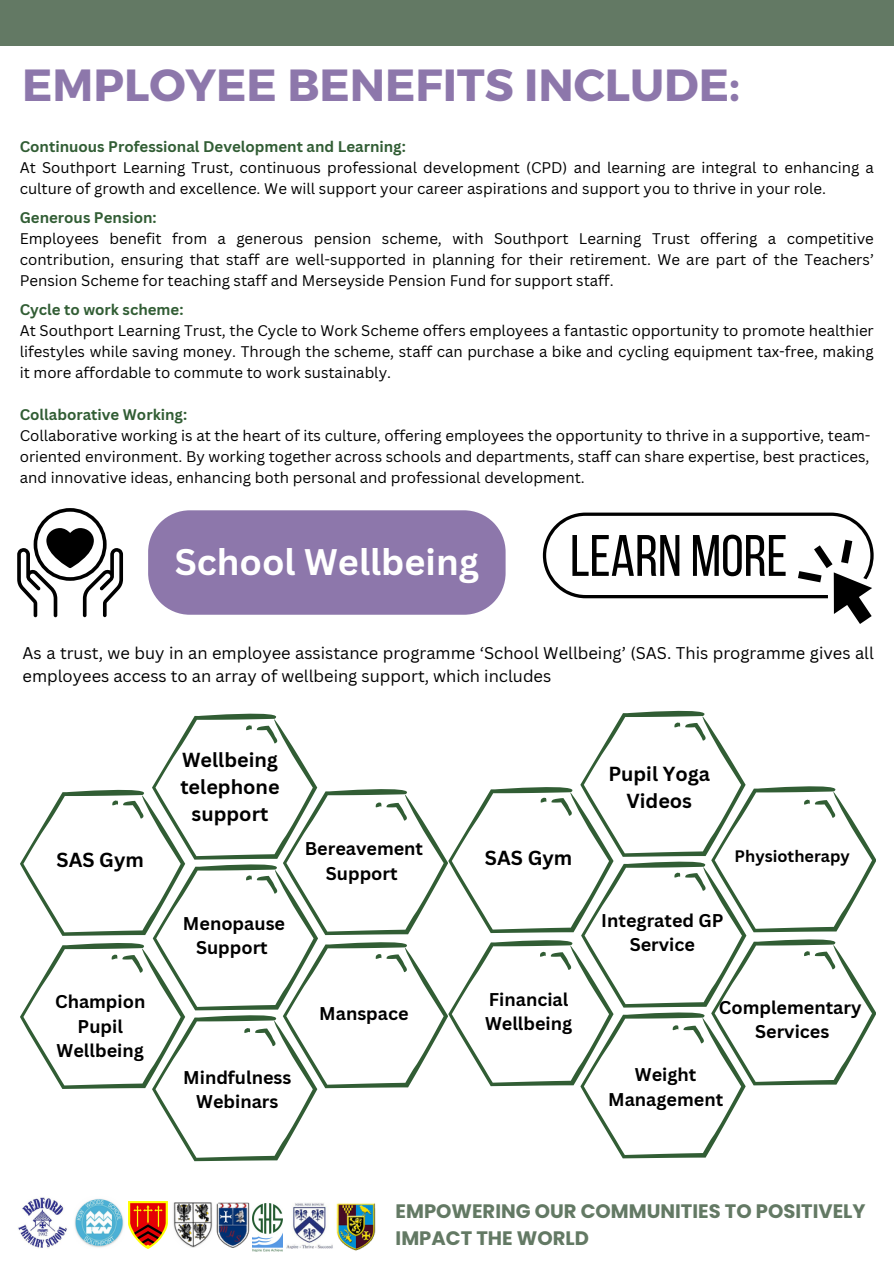
<style>
.page{position:relative;width:894px;height:1264px;background:#fff}
.page>*{position:absolute;margin:0;border:0;box-sizing:border-box;transform-origin:0 0}
.t1{font:700 45px "Montserrat";color:#8d77ab}
.t2{font:700 36px "Canva Sans";color:#fff}
.t3{font:700 19.8px/27px "Canva Sans";color:#000;text-align:center}
.t4{font:700 19.5px/27px "Poppins";color:#637964}
.t5{font:700 18px/24.3px "Canva Sans";color:#000;text-align:center}
.t6{font:16.5px/22.5px "Canva Sans";color:#000}
.t7{font:700 16.2px "Canva Sans";color:#000}
.t8{font:15px/21px "Canva Sans";color:#000}
.s1{font-weight:700;color:#315d34}
</style>
<div class="page">
<div style="left:0;top:0;width:893px;height:45px;background:#637964"></div>
<img style="left:18px;top:1197px;width:49px;height:51px">
<img style="left:74px;top:1198px;width:50px;height:50px">
<img style="left:128px;top:1201px;width:40px;height:47px">
<img style="left:173px;top:1202px;width:77px;height:45px">
<img style="left:252px;top:1203px;width:31px;height:48px">
<img style="left:286px;top:1203px;width:47px;height:45px">
<img style="left:336px;top:1203px;width:39px;height:48px">
<svg style="left:20px;top:710px;width:855px;height:451px"></svg>
<svg style="left:17px;top:508px;width:106px;height:109px"></svg>
<div style="left:148px;top:510px;width:357px;height:104px;background:#8d77ab"></div>
<svg style="left:542px;top:512px;width:331px;height:112px"></svg>
<h4 class="t1" style="left:22px;top:56px;width:719px">EMPLOYEE BENEFITS INCLUDE:</h4>
<h1 class="t8" style="left:20px;top:135px;width:855px"><span class="s1">Continuous Professional Development and Learning:<br></span>At Southport Learning Trust, continuous professional development (CPD) and learning are integral to enhancing a culture of growth and excellence. We will support your career aspirations and support you to thrive in your role.</h1>
<h5 class="t8" style="left:20px;top:206px;width:855px"><span class="s1">Generous Pension:<br></span>Employees benefit from a generous pension scheme, with Southport Learning Trust offering a competitive contribution, ensuring that staff are well-supported in planning for their retirement. We are part of the Teachers’ Pension Scheme for teaching staff and Merseyside Pension Fund for support staff.</h5>
<h5 class="t8" style="left:20px;top:298px;width:855px"><span class="s1">Cycle to work scheme:<br></span>At Southport Learning Trust, the Cycle to Work Scheme offers employees a fantastic opportunity to promote healthier lifestyles while saving money. Through the scheme, staff can purchase a bike and cycling equipment tax-free, making it more affordable to commute to work sustainably.</h5>
<h5 class="t8" style="left:20px;top:403px;width:852px"><span class="s1">Collaborative Working:<br></span>Collaborative working is at the heart of its culture, offering employees the opportunity to thrive in a supportive, team&shy;oriented environment. By working together across schools and departments, staff can share expertise, best practices, and innovative ideas, enhancing both personal and professional development.</h5>
<p class="t2" style="left:175px;top:536px;width:305px">School Wellbeing</p>
<h4 class="t6" style="left:23px;top:641px;width:852px">As a trust, we buy in an employee assistance programme ‘School Wellbeing’ (SAS. This programme gives all employees access to an array of wellbeing support, which includes</h4>
<p class="t3" style="left:57px;top:846px;width:89px">SAS Gym</p>
<h4 class="t5" style="left:55px;top:989px;width:92px">Champion<br>Pupil<br>Wellbeing</h4>
<h5 class="t3" style="left:180px;top:746px;width:101px">Wellbeing telephone support</h5>
<h2 class="t5" style="left:183px;top:910px;width:104px">Menopause<br>Support</h2>
<p class="t5" style="left:304px;top:836px;width:120px">Bereavement<br>Support</p>
<h5 class="t5" style="left:183px;top:1064px;width:110px">Mindfulness<br>Webinars</h5>
<p class="t5" style="left:319px;top:1001px;width:91px">Manspace</p>
<h4 class="t3" style="left:485px;top:843px;width:89px">SAS Gym</h4>
<p class="t5" style="left:485px;top:986px;width:89px;text-align:left">Financial<br>Wellbeing</p>
<h4 class="t3" style="left:608px;top:760px;width:103px">Pupil Yoga<br>Videos</h4>
<h4 class="t7" style="left:734px;top:844px;width:117px">Physiotherapy</h4>
<h4 class="t5" style="left:601px;top:907px;width:124px">Integrated GP<br>Service</h4>
<h4 class="t5" style="left:718px;top:994px;width:144px">Complementary<br>Services</h4>
<h4 class="t5" style="left:608px;top:1062px;width:116px">Weight<br>Management</h4>
<h4 class="t4" style="left:395px;top:1197px;width:471px">EMPOWERING OUR COMMUNITIES TO POSITIVELY<br>IMPACT THE WORLD</h4>
</div>
